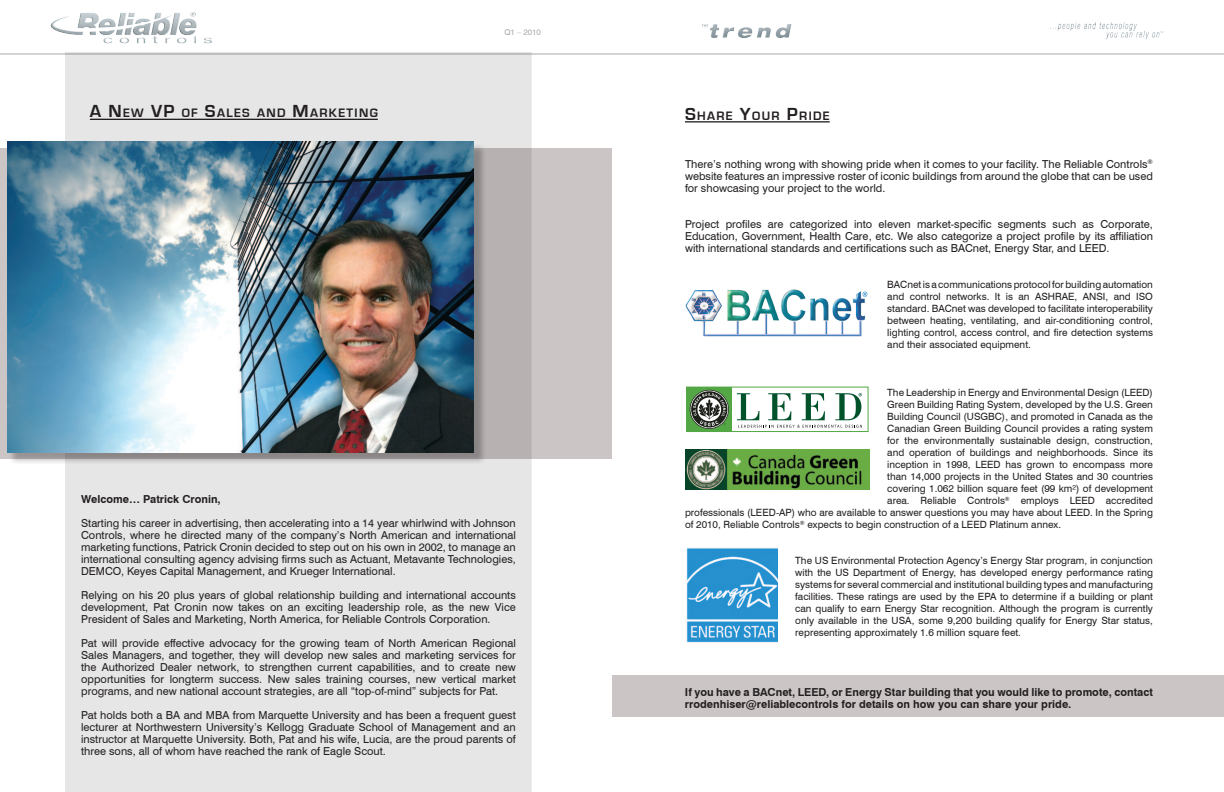
<style>
.page{position:relative;width:1224px;height:792px;background:#fff}
.page>*{position:absolute;margin:0;border:0;box-sizing:border-box;transform-origin:0 0}
.t1{font:700 12.6px "Eurostile";letter-spacing:.105em;color:#231f20}
.t2{font:11px/12px "Swiss 721 BT";color:#231f20;text-align:justify}
.t3{font:700 11px/12px "Swiss 721 BT";color:#231f20}
.t4{font:10px/12px "Swiss 721 BT";color:#231f20;text-align:justify}
.t5{font:8px "Swiss 721 BT";color:#a8a9ad}
.s1{font-size:18px}
</style>
<div class="page">
<hr style="left:0;top:54px;width:1224px;height:1px;background:#a8a9ad">
<img style="left:702px;top:24px;width:90px;height:14px">
<img style="left:1050px;top:22px;width:114px;height:17px">
<img style="left:51px;top:12px;width:161px;height:32px">
<div style="left:612px;top:675px;width:612px;height:42px;background:#cbc5c5"></div>
<hr style="left:685px;top:121px;width:145px;height:2px;background:#231f20">
<img style="left:686px;top:548px;width:91px;height:95px">
<div style="left:686px;top:387px;width:183px;height:45px;border:1px solid #53a845"></div>
<div style="left:686px;top:387px;width:46px;height:45px;background:#53a845"></div>
<svg style="left:737px;top:393px;width:125px;height:35px"></svg>
<svg style="left:690px;top:390px;width:39px;height:39px"></svg>
<img style="left:685px;top:290px;width:183px;height:47px">
<img style="left:686px;top:449px;width:183px;height:40px">
<div style="left:0;top:148px;width:612px;height:311px;background:#cbc5c5"></div>
<svg style="left:65px;top:52px;width:467px;height:740px;background:#e2e1e1"></svg>
<div style="left:9px;top:143px;width:477px;height:322px;background:#231f20;opacity:.3"></div>
<img style="left:7px;top:142px;width:467px;height:310px">
<hr style="left:90px;top:119px;width:288px;height:1px;background:#231f20">
<p class="t1" style="left:90px;top:106px;width:289px"><span class="s1">A N</span> EW <span class="s1">VP</span> OF <span class="s1">S</span>ALES AND <span class="s1">M</span>ARKETING</p>
<p class="t5" style="left:504px;top:28px;width:38px">Q1 – 2010</p>
<p class="t3" style="left:81px;top:493px;width:141px">Welcome… Patrick Cronin,</p>
<p class="t2" style="left:81px;top:517px;width:436px">Starting his career in advertising, then accelerating into a 14 year whirlwind with Johnson Controls, where he directed many of the company’s North American and international marketing functions, Patrick Cronin decided to step out on his own in 2002, to manage an international consulting agency advising firms such as Actuant, Metavante Technologies, DEMCO, Keyes Capital Management, and Krueger International.</p>
<p class="t2" style="left:81px;top:589px;width:436px">Relying on his 20 plus years of global relationship building and international accounts development, Pat Cronin now takes on an exciting leadership role, as the new Vice President of Sales and Marketing, North America, for Reliable Controls Corporation.</p>
<p class="t2" style="left:81px;top:637px;width:436px">Pat will provide effective advocacy for the growing team of North American Regional Sales Managers, and together, they will develop new sales and marketing services for the Authorized Dealer network, to strengthen current capabilities, and to create new opportunities for longterm success. New sales training courses, new vertical market programs, and new national account strategies, are all “top-of-mind” subjects for Pat.</p>
<p class="t2" style="left:81px;top:709px;width:436px">Pat holds both a BA and MBA from Marquette University and has been a frequent guest lecturer at Northwestern University’s Kellogg Graduate School of Management and an instructor at Marquette University. Both, Pat and his wife, Lucia, are the proud parents of three sons, all of whom have reached the rank of Eagle Scout.</p>
<p class="t1" style="left:685px;top:109px;width:146px"><span class="s1">S</span>HARE <span class="s1">Y</span>OUR <span class="s1">P</span>RIDE</p>
<p class="t2" style="left:685px;top:158px;width:469px">There’s nothing wrong with showing pride when it comes to your facility. The Reliable Controls<sup>® </sup>website features an impressive roster of iconic buildings from around the globe that can be used for showcasing your project to the world.</p>
<p class="t2" style="left:685px;top:218px;width:469px">Project profiles are categorized into eleven market-specific segments such as Corporate, Education, Government, Health Care, etc. We also categorize a project profile by its affiliation with international standards and certifications such as BACnet, Energy Star, and LEED.</p>
<p class="t4" style="left:887px;top:278px;width:267px">BACnet is a communications protocol for building automation and control networks. It is an ASHRAE, ANSI, and ISO standard. BACnet was developed to facilitate interoperability between heating, ventilating, and air-conditioning control, lighting control, access control, and fire detection systems and their associated equipment.</p>
<p class="t4" style="left:887px;top:386px;width:267px">The Leadership in Energy and Environmental Design (LEED)</p>
<p class="t4" style="left:887px;top:398px;width:267px">Green Building Rating System, developed by the U.S. Green</p>
<p class="t4" style="left:887px;top:410px;width:267px">Building Council (USGBC), and promoted in Canada as the</p>
<p class="t4" style="left:887px;top:422px;width:267px">Canadian Green Building Council provides a rating system</p>
<p class="t4" style="left:887px;top:434px;width:267px">for the environmentally sustainable design, construction,</p>
<p class="t4" style="left:887px;top:446px;width:267px">and operation of buildings and neighborhoods. Since its</p>
<p class="t4" style="left:887px;top:458px;width:267px">inception in 1998, LEED has grown to encompass more</p>
<p class="t4" style="left:887px;top:470px;width:267px">than 14,000 projects in the United States and 30 countries</p>
<p class="t4" style="left:887px;top:482px;width:267px">covering 1.062 billion square feet (99 km²) of development</p>
<p class="t4" style="left:887px;top:494px;width:267px">area. Reliable Controls<sup>®</sup> employs LEED accredited</p>
<p class="t4" style="left:685px;top:506px;width:469px">professionals (LEED-AP) who are available to answer questions you may have about LEED. In the Spring</p>
<p class="t4" style="left:685px;top:518px;width:378px">of 2010, Reliable Controls<sup>®</sup> expects to begin construction of a LEED Platinum annex.</p>
<p class="t4" style="left:795px;top:554px;width:359px">The US Environmental Protection Agency’s Energy Star program, in conjunction with the US Department of Energy, has developed energy performance rating systems for several commercial and institutional building types and manufacturing facilities. These ratings are used by the EPA to determine if a building or plant can qualify to earn Energy Star recognition. Although the program is currently only available in the USA, some 9,200 building qualify for Energy Star status, representing approximately 1.6 million square feet.</p>
<p class="t3" style="left:685px;top:686px;width:469px">If you have a BACnet, LEED, or Energy Star building that you would like to promote, contact rrodenhiser@reliablecontrols for details on how you can share your pride.</p>
</div>
